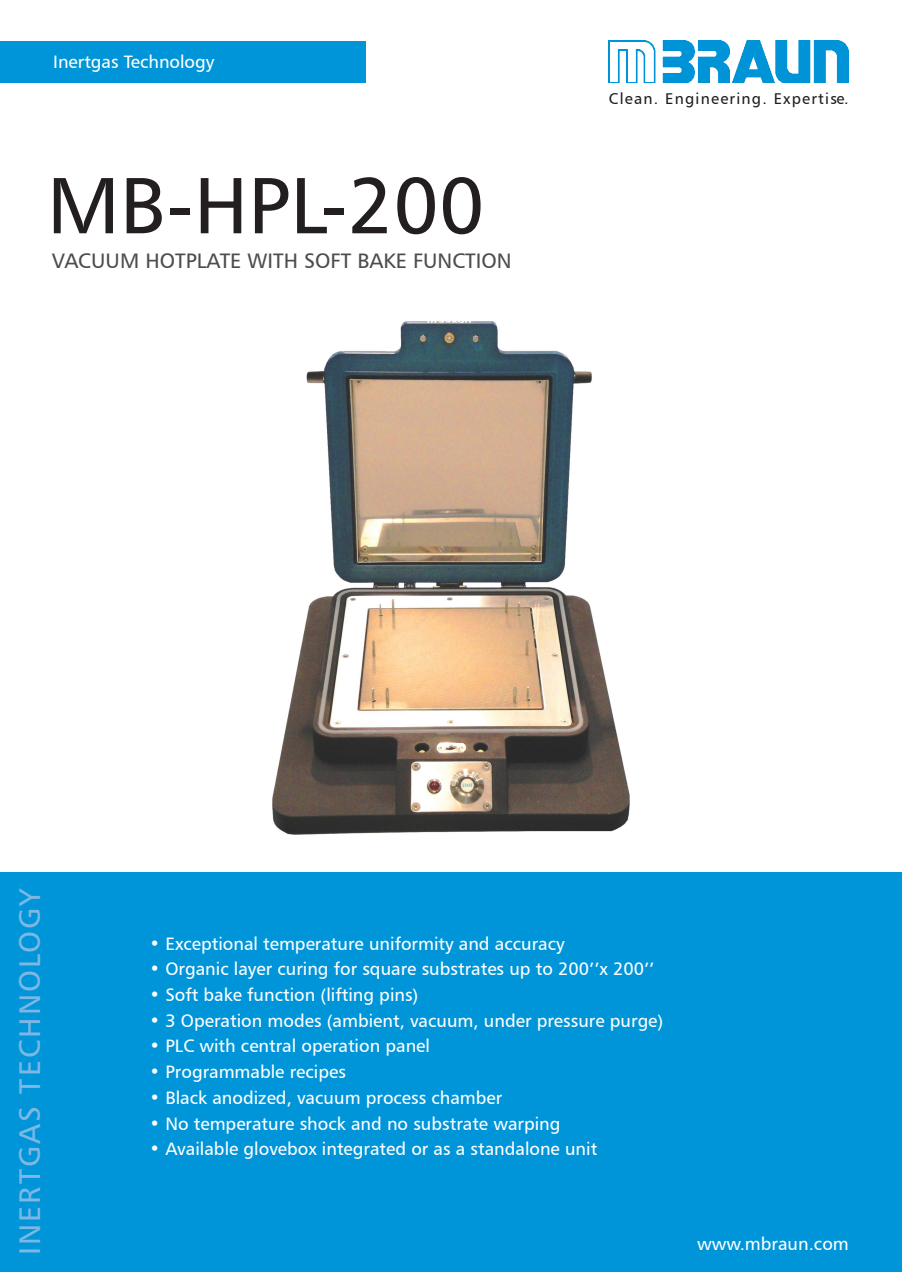
<style>
.page{position:relative;width:902px;height:1272px;background:#fff}
.page>*{position:absolute;margin:0;border:0;box-sizing:border-box;transform-origin:0 0}
.t1{font:79.5px "Humanist 777 BT Roman B";color:#231f20}
.t2{font:30px "Humanist 777 BT Roman B";letter-spacing:.07em;color:#7db8e4}
.t3{font:21px "Humanist 777 BT Roman B";color:#4b4c4d}
.Page1Bullets{font:18px "Humanist 777 BT Roman B";color:#fff}
.t4{font:15.6px "Humanist 777 BT Roman B";letter-spacing:.08em;color:#231f20}
</style>
<div class="page">
<img style="left:609px;top:41px;width:239px;height:41px">
<div style="left:0;top:872px;width:901px;height:399px;background:#0095d9"></div>
<div style="left:0;top:41px;width:365px;height:41px;background:#0095d9"></div>
<img style="left:273px;top:322px;width:356px;height:512px">
<p class="Page1Bullets" style="left:53px;top:51px;width:163px">Inertgas Technology</p>
<p class="t1" style="left:47px;top:156px;width:439px">MB-HPL-200</p>
<p class="t3" style="left:52px;top:248px;width:461px">VACUUM HOTPLATE WITH SOFT BAKE FUNCTION</p>
<p class="t4" style="left:609px;top:89px;width:241px">Clean. Engineering. Expertise.</p>
<p class="t2" style="left:11px;top:1254px;width:369px;rotate:-90deg">INERTGAS TECHNOLOGY</p>
<p class="Page1Bullets" style="left:150px;top:932px;width:416px">• Exceptional temperature uniformity and accuracy</p>
<p class="Page1Bullets" style="left:150px;top:957px;width:506px">• Organic layer curing for square substrates up to 200’’x 200’’</p>
<p class="Page1Bullets" style="left:150px;top:983px;width:270px">• Soft bake function (lifting pins)</p>
<p class="Page1Bullets" style="left:150px;top:1009px;width:515px">• 3 Operation modes (ambient, vacuum, under pressure purge)</p>
<p class="Page1Bullets" style="left:150px;top:1034px;width:282px">• PLC with central operation panel</p>
<p class="Page1Bullets" style="left:150px;top:1060px;width:198px">• Programmable recipes</p>
<p class="Page1Bullets" style="left:150px;top:1086px;width:354px">• Black anodized, vacuum process chamber</p>
<p class="Page1Bullets" style="left:150px;top:1112px;width:412px">• No temperature shock and no substrate warping</p>
<p class="Page1Bullets" style="left:150px;top:1137px;width:449px">• Available glovebox integrated or as a standalone unit</p>
<p class="Page1Bullets" style="left:697px;top:1232px;width:153px">www.mbraun.com</p>
</div>
